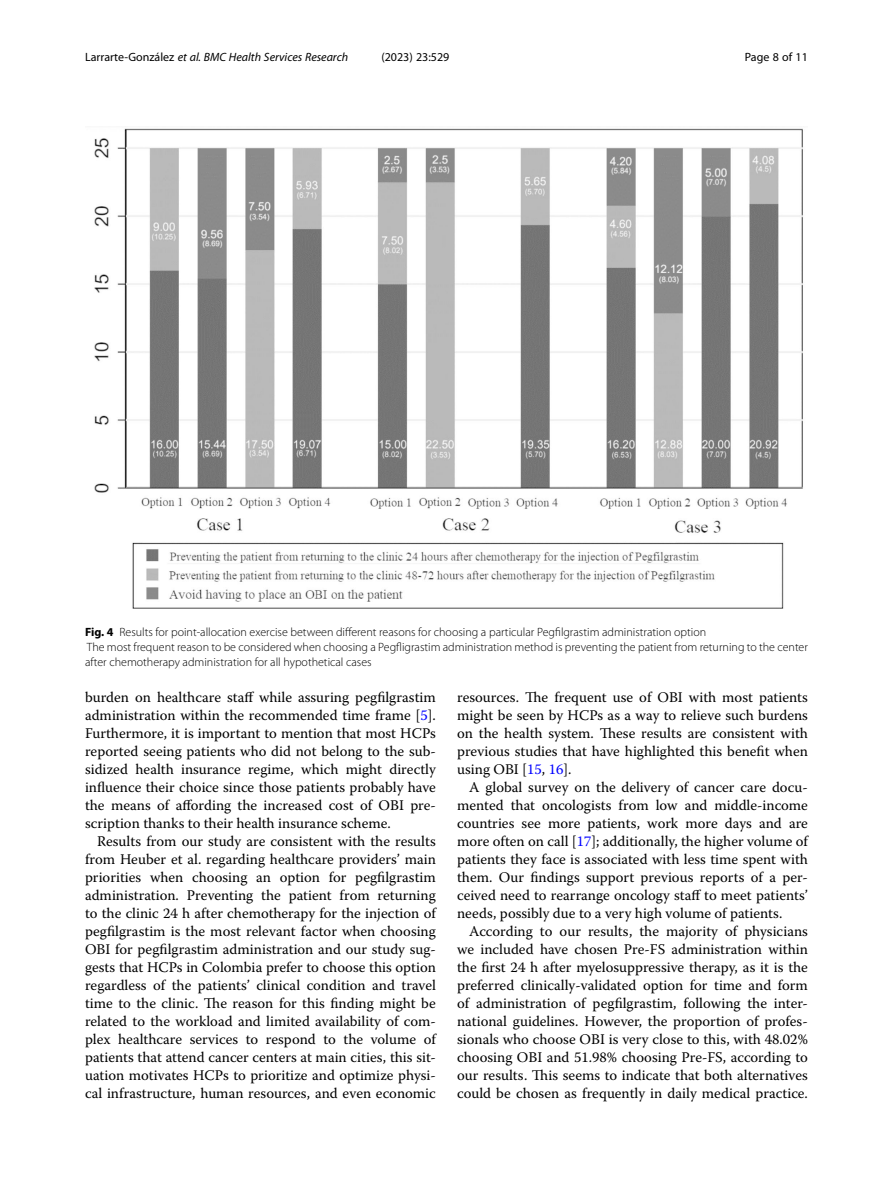
<style>
.page{position:relative;width:893px;height:1191px;background:#fff}
.page>*{position:absolute;margin:0;border:0;box-sizing:border-box;transform-origin:0 0}
.Body_Text_Indent{font:14.7px/18px "Warnock Pro";color:#000;text-align:justify}
.Figure_Caption{font:300 12px/15px "Myriad Pro";color:#000}
.t1{font:italic 12px "Myriad Pro";color:#000}
.t2{font:12px "Myriad Pro";color:#000}
.s1{font-style:normal}
.s2{font-weight:700}
.s3{color:#00f}
</style>
<div class="page">
<img style="left:94px;top:128px;width:709px;height:480px">
<p class="t1" style="left:85px;top:50px;width:265px"><span class="s1">Larrarte-González</span> et al. BMC Health Services Research</p>
<p class="t2" style="left:381px;top:50px;width:70px">(2023) 23:529</p>
<p class="t2" style="left:745px;top:50px;width:65px">Page 8 of 11</p>
<p class="Figure_Caption" style="left:85px;top:624px;width:623px"><span class="s2">Fig. 4</span> Results for point-allocation exercise between different reasons for choosing a particular Pegfilgrastim administration option</p>
<p class="Figure_Caption" style="left:85px;top:639px;width:724px">The most frequent reason to be considered when choosing a Pegfligrastim administration method is preventing the patient from returning to the center after chemotherapy administration for all hypothetical cases</p>
<p class="Body_Text_Indent" style="left:85px;top:688px;width:352px">burden on healthcare staff while assuring pegfilgrastim administration within the recommended time frame [<span class="s3">5</span>].<br>Furthermore, it is important to mention that most HCPs reported seeing patients who did not belong to the sub&shy;sidized health insurance regime, which might directly influence their choice since those patients probably have the means of affording the increased cost of OBI pre&shy;scription thanks to their health insurance scheme.</p>
<p class="Body_Text_Indent" style="left:85px;top:832px;width:352px;text-indent:12px">Results from our study are consistent with the results from Heuber et al. regarding healthcare providers’ main priorities when choosing an option for pegfilgrastim administration. Preventing the patient from returning to the clinic 24 h after chemotherapy for the injection of pegfilgrastim is the most relevant factor when choosing OBI for pegfilgrastim administration and our study sug&shy;gests that HCPs in Colombia prefer to choose this option regardless of the patients’ clinical condition and travel time to the clinic. The reason for this finding might be related to the workload and limited availability of com&shy;plex healthcare services to respond to the volume of patients that attend cancer centers at main cities, this sit&shy;uation motivates HCPs to prioritize and optimize physi&shy;cal infrastructure, human resources, and even economic</p>
<p class="Body_Text_Indent" style="left:457px;top:688px;width:352px">resources. The frequent use of OBI with most patients might be seen by HCPs as a way to relieve such burdens on the health system. These results are consistent with previous studies that have highlighted this benefit when using OBI [<span class="s3">15</span>, <span class="s3">16</span>].</p>
<p class="Body_Text_Indent" style="left:457px;top:778px;width:352px;text-indent:12px">A global survey on the delivery of cancer care docu&shy;mented that oncologists from low and middle-income countries see more patients, work more days and are more often on call [<span class="s3">17</span>]; additionally, the higher volume of patients they face is associated with less time spent with them. Our findings support previous reports of a per&shy;ceived need to rearrange oncology staff to meet patients’ needs, possibly due to a very high volume of patients.</p>
<p class="Body_Text_Indent" style="left:457px;top:922px;width:352px;text-indent:12px">According to our results, the majority of physicians we included have chosen Pre-FS administration within the first 24 h after myelosuppressive therapy, as it is the preferred clinically-validated option for time and form of administration of pegfilgrastim, following the inter&shy;national guidelines. However, the proportion of profes&shy;sionals who choose OBI is very close to this, with 48.02% choosing OBI and 51.98% choosing Pre-FS, according to our results. This seems to indicate that both alternatives could be chosen as frequently in daily medical practice.</p>
</div>
